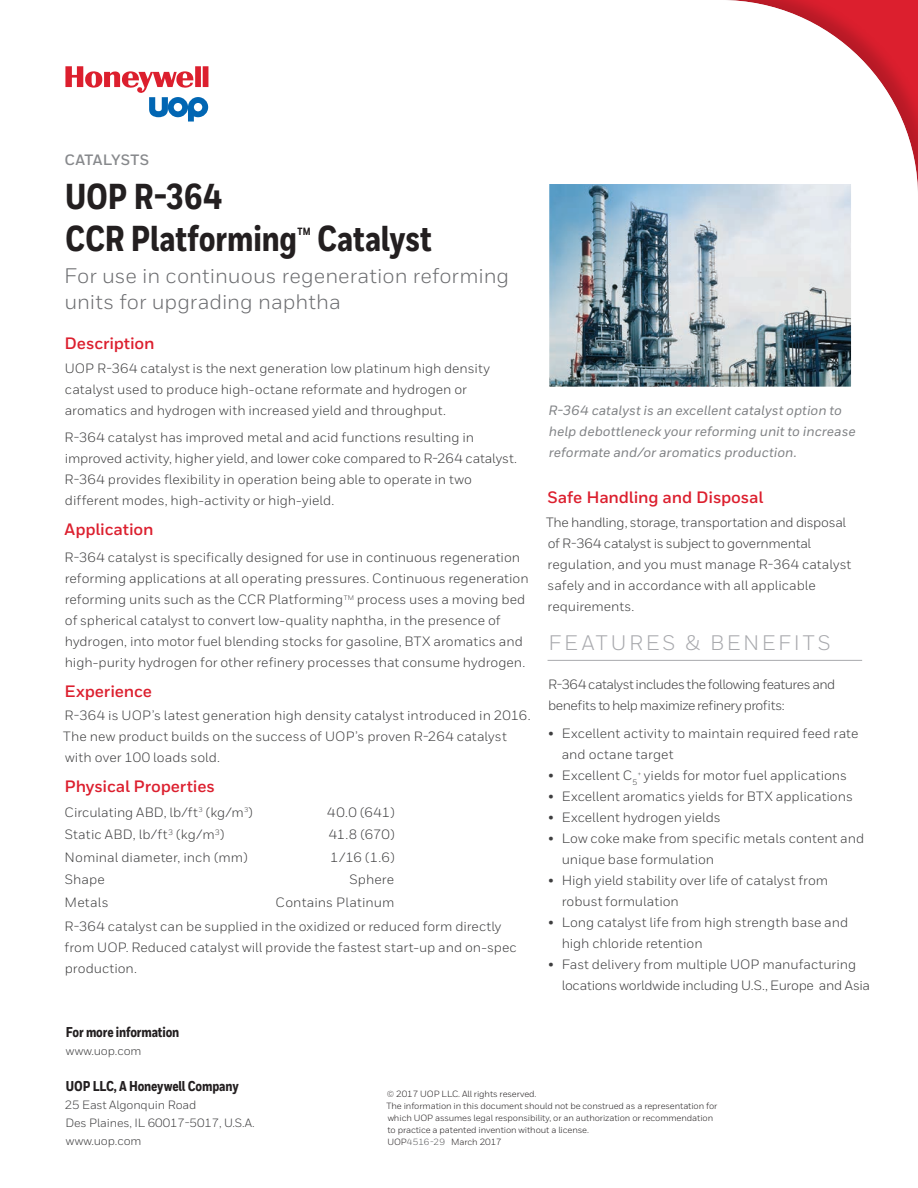
<style>
.page{position:relative;width:918px;height:1188px;background:#fff}
.page>*{position:absolute;margin:0;border:0;box-sizing:border-box;transform-origin:0 0}
.Datasheet__Title_1{font:800 36px/42px "Honeywell Cond";letter-spacing:-.005em;color:#231f20}
.Datasheet__Title_2_1{font:21px/25.5px "Honeywell Sans";color:#6c6d70}
.Datasheet__Sidebar_H{font:21px "Honeywell Sans";letter-spacing:.13em;color:#a8a9ad}
.Heading_2__11_15{font:700 16.5px "Honeywell Sans";letter-spacing:-.01em;color:#dc1f2e}
.Tech_Sheet_Body_Copy{font:700 16.5px "Honeywell Sans";letter-spacing:-.01em;color:#dc1f2e}
.Body__less_space{font:700 16.5px "Honeywell Sans";letter-spacing:-.01em;color:#dc1f2e}
.Product_catagory_10{font:700 15px "Honeywell Sans";letter-spacing:.005em;color:#87898c}
.Cover__Address_Block{font:800 14.25px "Honeywell Cond";letter-spacing:-.01em;color:#231f20}
.Body__less_space-2{font:13.5px/21px "Honeywell Sans";color:#3e3e3f}
.Product_Caption{font:italic 500 13.5px/21px "Honeywell Sans";color:#808285}
.Table_UOP__Body__Lef{font:13.5px "Honeywell Sans";letter-spacing:.005em;color:#3e3e3f}
.Body__less_space-3{font:13.5px/21px "Honeywell Sans";letter-spacing:-.04em;color:#3e3e3f}
.Table_UOP__Body__Rig{font:13.5px "Honeywell Sans";letter-spacing:.005em;color:#3e3e3f}
.Cover__Address_Block-2{font:12px "Honeywell Sans";letter-spacing:-.01em;color:#3e3e3f}
.Datasheet__Title_1-2{font:800 10.5px "Honeywell Cond";color:#231f20}
.Cover__Copyright{font:9px/12px "Honeywell Sans";letter-spacing:-.01em;color:#231f20}
.s1{color:#57585a}
</style>
<div class="page">
<svg style="left:65px;top:66px;width:143px;height:56px"></svg>
<img style="left:551px;top:186px;width:299px;height:199px">
<div style="left:548px;top:183px;width:305px;height:205px;border:2px solid #fff"></div>
<hr style="left:548px;top:660px;width:314px;height:1px;background:#a8a9ad">
<p class="Product_catagory_10" style="left:65px;top:151px;width:86px">CATALYSTS</p>
<p class="Datasheet__Title_1" style="left:65px;top:177px;width:233px">UOP R-364<br>CCR Platforming</p>
<p class="Datasheet__Title_1-2" style="left:297px;top:225px;width:15px">TM</p>
<p class="Datasheet__Title_1" style="left:317px;top:219px;width:116px">Catalyst</p>
<p class="Datasheet__Title_2_1" style="left:64px;top:263px;width:447px">For use in continuous regeneration reforming units for upgrading naphtha</p>
<p class="Heading_2__11_15" style="left:65px;top:333px;width:92px">Description</p>
<p class="Body__less_space-2" style="left:65px;top:357px;width:427px">UOP R-364 catalyst is the next generation low platinum high density catalyst used to produce high-octane reformate and hydrogen or aromatics and hydrogen with increased yield and throughput.</p>
<p class="Body__less_space-2" style="left:65px;top:427px;width:454px">R-364 catalyst has improved metal and acid functions resulting in improved activity, higher yield, and lower coke compared to R-264 catalyst.<br>R-364 provides flexibility in operation being able to operate in two different modes, high-activity or high-yield.</p>
<p class="Body__less_space" style="left:65px;top:519px;width:91px">Application</p>
<p class="Body__less_space-2" style="left:65px;top:547px;width:466px">R-364 catalyst is specifically designed for use in continuous regeneration reforming applications at all operating pressures. Continuous regeneration reforming units such as the CCR Platforming<sup>TM</sup> process uses a moving bed of spherical catalyst to convert low-quality naphtha, in the presence of hydrogen, into motor fuel blending stocks for gasoline, BTX aromatics and high-purity hydrogen for other refinery processes that consume hydrogen.</p>
<p class="Heading_2__11_15" style="left:65px;top:681px;width:89px">Experience</p>
<p class="Body__less_space-2" style="left:63px;top:705px;width:469px">R-364 is UOP’s latest generation high density catalyst introduced in 2016.<br>The new product builds on the success of UOP’s proven R-264 catalyst with over 100 loads sold.</p>
<p class="Heading_2__11_15" style="left:65px;top:776px;width:152px">Physical Properties</p>
<p class="Table_UOP__Body__Lef" style="left:65px;top:804px;width:190px">Circulating ABD, lb/ft<sup>3</sup> (kg/m<sup>3</sup>)</p>
<p class="Table_UOP__Body__Rig" style="left:327px;top:804px;width:69px">40.0 (641)</p>
<p class="Table_UOP__Body__Lef" style="left:65px;top:826px;width:161px">Static ABD, lb/ft<sup>3</sup> (kg/m<sup>3</sup>)</p>
<p class="Table_UOP__Body__Rig" style="left:329px;top:826px;width:67px">41.8 (670)</p>
<p class="Table_UOP__Body__Lef" style="left:65px;top:849px;width:185px">Nominal diameter, inch (mm)</p>
<p class="Table_UOP__Body__Rig" style="left:330px;top:849px;width:66px">1/16 (1.6)</p>
<p class="Table_UOP__Body__Lef" style="left:65px;top:871px;width:42px">Shape</p>
<p class="Table_UOP__Body__Rig" style="left:349px;top:871px;width:46px">Sphere</p>
<p class="Table_UOP__Body__Lef" style="left:65px;top:894px;width:45px">Metals</p>
<p class="Table_UOP__Body__Rig" style="left:276px;top:894px;width:120px">Contains Platinum</p>
<p class="Body__less_space-2" style="left:65px;top:916px;width:454px">R-364 catalyst can be supplied in the oxidized or reduced form directly from UOP. Reduced catalyst will provide the fastest start-up and on-spec production.</p>
<p class="Product_Caption" style="left:548px;top:400px;width:309px">R-364 catalyst is an excellent catalyst option to help debottleneck your reforming unit to increase reformate and/or aromatics production.</p>
<p class="Tech_Sheet_Body_Copy" style="left:547px;top:487px;width:217px">Safe Handling and Disposal</p>
<p class="Body__less_space-2" style="left:546px;top:512px;width:307px">The handling, storage, transportation and disposal of R-364 catalyst is subject to governmental regulation, and you must manage R-364 catalyst safely and in accordance with all applicable requirements.</p>
<p class="Datasheet__Sidebar_H" style="left:549px;top:630px;width:284px">FEATURES &amp; BENEFITS</p>
<p class="Body__less_space-3" style="left:548px;top:674px;width:289px">R-364 catalyst includes the following features and benefits to help maximize refinery profits:</p>
<p class="Body__less_space-2" style="left:562px;top:723px;width:298px;text-indent:-14px">• Excellent activity to maintain required feed rate and octane target</p>
<p class="Body__less_space-2" style="left:548px;top:765px;width:300px">• Excellent C<sub>5</sub><sup>+</sup> yields for motor fuel applications</p>
<p class="Body__less_space-2" style="left:548px;top:786px;width:306px">• Excellent aromatics yields for BTX applications</p>
<p class="Body__less_space-2" style="left:548px;top:807px;width:174px">• Excellent hydrogen yields</p>
<p class="Body__less_space-2" style="left:562px;top:828px;width:304px;text-indent:-14px">• Low coke make from specific metals content and unique base formulation</p>
<p class="Body__less_space-2" style="left:562px;top:870px;width:268px;text-indent:-14px">• High yield stability over life of catalyst from robust formulation</p>
<p class="Body__less_space-2" style="left:562px;top:912px;width:288px;text-indent:-14px">• Long catalyst life from high strength base and high chloride retention</p>
<p class="Body__less_space-2" style="left:562px;top:954px;width:310px;text-indent:-14px">• Fast delivery from multiple UOP manufacturing locations worldwide including U.S., Europe and Asia</p>
<p class="Cover__Address_Block" style="left:66px;top:1024px;width:115px">For more information</p>
<p class="Cover__Address_Block-2" style="left:66px;top:1044px;width:77px">www.uop.com</p>
<p class="Cover__Address_Block" style="left:66px;top:1078px;width:174px">UOP LLC, A Honeywell Company</p>
<p class="Cover__Address_Block-2" style="left:65px;top:1098px;width:133px">25 East Algonquin Road</p>
<p class="Cover__Address_Block-2" style="left:65px;top:1116px;width:191px">Des Plaines, IL 60017-5017, U.S.A.</p>
<p class="Cover__Address_Block-2" style="left:66px;top:1134px;width:77px">www.uop.com</p>
<p class="Cover__Copyright" style="left:387px;top:1088px;width:151px">© 2017 UOP LLC. All rights reserved.</p>
<p class="Cover__Copyright" style="left:386px;top:1100px;width:333px">The information in this document should not be construed as a representation for which UOP assumes legal responsibility, or an authorization or recommendation to practice a patented invention without a license.</p>
<p class="Cover__Copyright" style="left:387px;top:1136px;width:116px">UOP<span class="s1">4516-29</span> March 2017</p>
</div>
